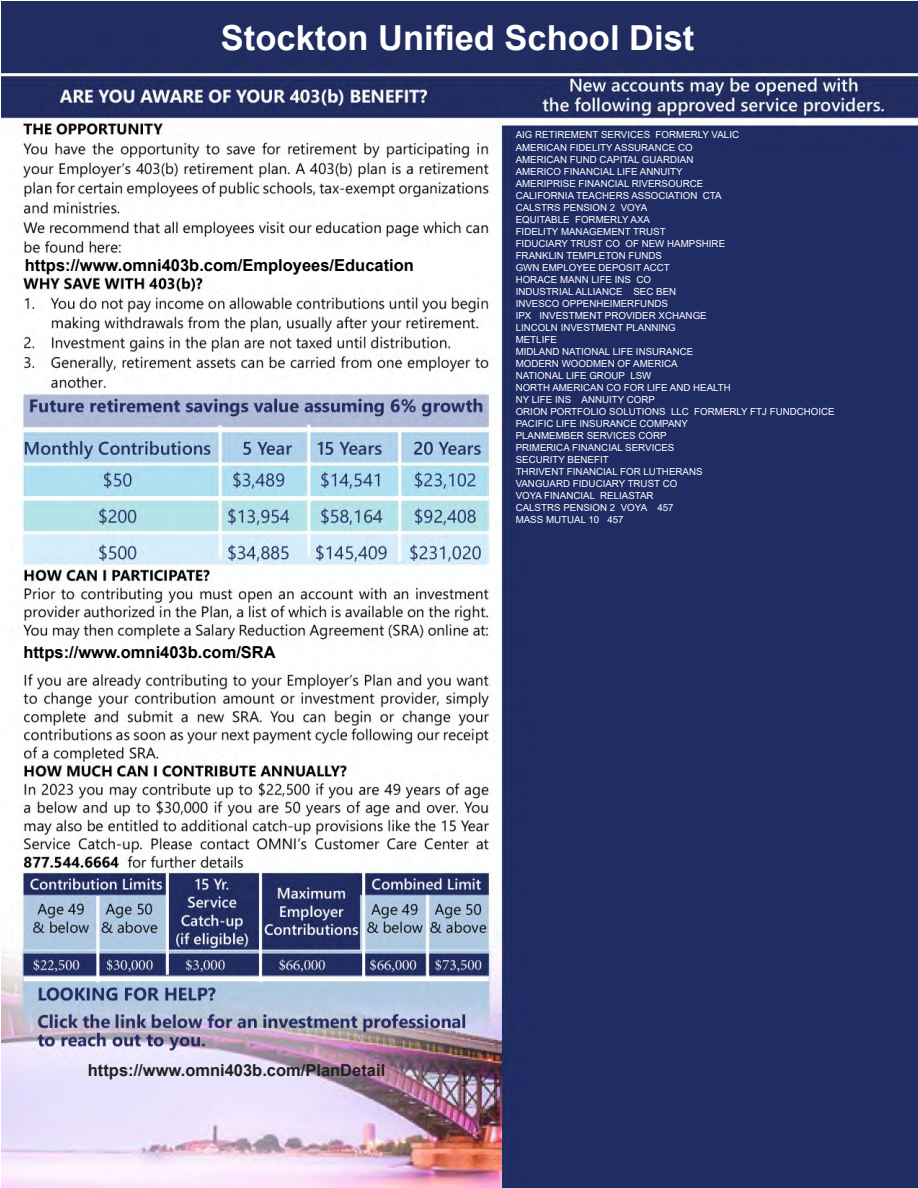
<style>
.page{position:relative;width:918px;height:1188px;background:#fff}
.page>*{position:absolute;margin:0;border:0;box-sizing:border-box;transform-origin:0 0}
.t1{font:700 34.5px "Arial";color:#fff}
.t2{font:700 16.5px "Arial";color:#000}
.t3{font:700 16.5px "Arial";color:#231f20}
.t4{font:9.75px/12px "Arial";color:#fff}
</style>
<div class="page">
<img style="left:2px;top:2px;width:916px;height:1186px">
<h1 class="t1" style="left:221px;top:14px;width:475px">Stockton Unified School Dist</h1>
<h2 class="t2" style="left:25px;top:253px;width:391px">https://www.omni403b.com/Employees/Education</h2>
<h2 class="t2" style="left:23px;top:640px;width:254px">https://www.omni403b.com/SRA</h2>
<p class="t4" style="left:516px;top:129px;width:321px">AIG RETIREMENT SERVICES FORMERLY VALIC<br>AMERICAN FIDELITY ASSURANCE CO<br>AMERICAN FUND CAPITAL GUARDIAN<br>AMERICO FINANCIAL LIFE ANNUITY<br>AMERIPRISE FINANCIAL RIVERSOURCE<br>CALIFORNIA TEACHERS ASSOCIATION CTA<br>CALSTRS PENSION 2 VOYA<br>EQUITABLE FORMERLY AXA<br>FIDELITY MANAGEMENT TRUST<br>FIDUCIARY TRUST CO OF NEW HAMPSHIRE<br>FRANKLIN TEMPLETON FUNDS<br>GWN EMPLOYEE DEPOSIT ACCT<br>HORACE MANN LIFE INS CO<br>INDUSTRIAL ALLIANCE SEC BEN<br>INVESCO OPPENHEIMERFUNDS<br>IPX INVESTMENT PROVIDER XCHANGE<br>LINCOLN INVESTMENT PLANNING<br>METLIFE<br>MIDLAND NATIONAL LIFE INSURANCE<br>MODERN WOODMEN OF AMERICA<br>NATIONAL LIFE GROUP LSW<br>NORTH AMERICAN CO FOR LIFE AND HEALTH<br>NY LIFE INS ANNUITY CORP<br>ORION PORTFOLIO SOLUTIONS LLC FORMERLY FTJ FUNDCHOICE<br>PACIFIC LIFE INSURANCE COMPANY<br>PLANMEMBER SERVICES CORP<br>PRIMERICA FINANCIAL SERVICES<br>SECURITY BENEFIT<br>THRIVENT FINANCIAL FOR LUTHERANS<br>VANGUARD FIDUCIARY TRUST CO<br>VOYA FINANCIAL RELIASTAR<br>CALSTRS PENSION 2 VOYA 457<br>MASS MUTUAL 10 457</p>
<h2 class="t3" style="left:88px;top:1058px;width:299px">https://www.omni403b.com/PlanDetail</h2>
</div>
